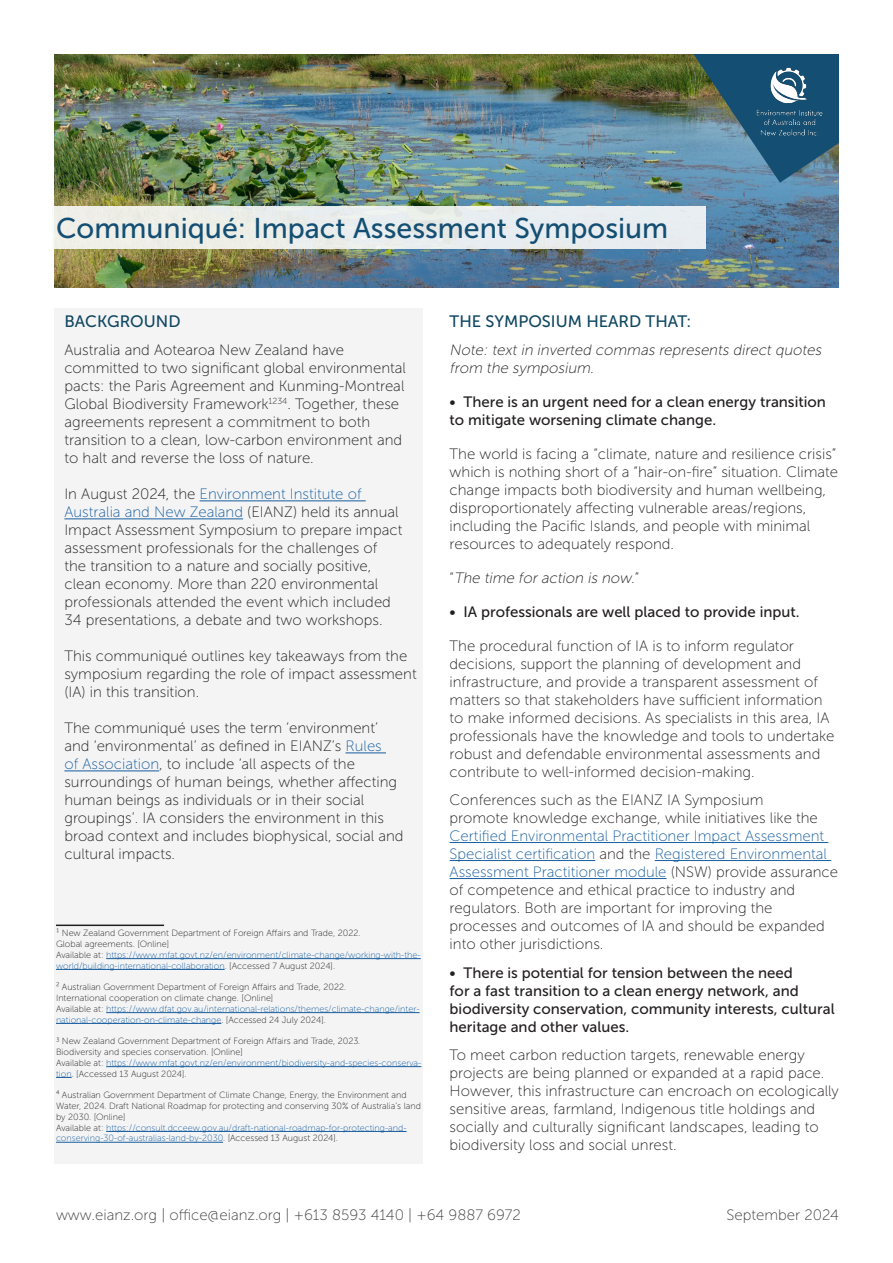
<style>
.page{position:relative;width:893px;height:1263px;background:#fff}
.page>*{position:absolute;margin:0;border:0;box-sizing:border-box;transform-origin:0 0}
.t1{font:28.5px "Museo Sans 500";color:#144f73}
.Heading_1{font:16.5px "Museo Sans 500";color:#0f4761}
.Heading_1-2{font:15px/18px "Museo Sans 100";color:#201d1e}
.Heading_1-3{font:15px/18px "Museo Sans 100";color:#231f20}
.Heading_1-4{font:15px/18px "Museo Sans 500";color:#231f20}
.Heading_1-5{font:15px/18px "Museo Sans 500";color:#201d1e}
.Heading_1-6{font:italic 15px/18px "Museo Sans 100";color:#201d1e}
.t2{font:15px "Museo Sans 100";color:#3e3e3f}
.t3{font:9px/10.8px "Museo Sans 100";color:#231f20}
.s1{color:#175d9e}
.s2{font-style:normal}
</style>
<div class="page">
<img style="left:54px;top:54px;width:785px;height:233px">
<div style="left:54px;top:308px;width:368px;height:856px;background:#f4f4f5"></div>
<hr style="left:200px;top:500px;width:166px;height:1px;background:#175d9e">
<hr style="left:64px;top:518px;width:179px;height:1px;background:#175d9e">
<hr style="left:345px;top:752px;width:41px;height:1px;background:#175d9e">
<hr style="left:64px;top:770px;width:95px;height:1px;background:#175d9e">
<hr style="left:56px;top:924px;width:108px;height:2px;background:#231f20">
<hr style="left:106px;top:958px;width:315px;height:1px;background:#175d9e">
<hr style="left:56px;top:969px;width:169px;height:1px;background:#175d9e">
<hr style="left:106px;top:1012px;width:314px;height:1px;background:#175d9e">
<hr style="left:56px;top:1023px;width:165px;height:1px;background:#175d9e">
<hr style="left:106px;top:1066px;width:315px;height:1px;background:#175d9e">
<svg style="left:56px;top:1077px;width:16px;height:1px"></svg>
<hr style="left:106px;top:1131px;width:301px;height:1px;background:#175d9e">
<hr style="left:56px;top:1142px;width:167px;height:1px;background:#175d9e">
<hr style="left:450px;top:842px;width:378px;height:1px;background:#175d9e">
<hr style="left:450px;top:860px;width:145px;height:1px;background:#175d9e">
<hr style="left:655px;top:860px;width:176px;height:1px;background:#175d9e">
<hr style="left:450px;top:878px;width:217px;height:1px;background:#175d9e">
<div style="left:53px;top:206px;width:653px;height:43px;background:#e9eded"></div>
<img style="left:693px;top:54px;width:146px;height:129px">
<img style="left:746px;top:54px;width:86px;height:100px">
<p class="t1" style="left:56px;top:212px;width:614px">Communiqué: Impact Assessment Symposium</p>
<p class="Heading_1" style="left:64px;top:312px;width:118px">BACKGROUND</p>
<p class="Heading_1-2" style="left:64px;top:341px;width:343px">Australia and Aotearoa New Zealand have committed to two significant global environmental pacts: the Paris Agreement and Kunming-Montreal Global Biodiversity Framework<sup>1234</sup>. Together, these agreements represent a commitment to both transition to a clean, low-carbon environment and to halt and reverse the loss of nature.</p>
<p class="Heading_1-2" style="left:64px;top:485px;width:339px">In August 2024, the <span class="s1">Environment Institute of Australia and New Zealand</span> (EIANZ) held its annual Impact Assessment Symposium to prepare impact assessment professionals for the challenges of the transition to a nature and socially positive, clean economy. More than 220 environmental professionals attended the event which included 34 presentations, a debate and two workshops.</p>
<p class="Heading_1-2" style="left:64px;top:647px;width:354px">This communiqué outlines key takeaways from the symposium regarding the role of impact assessment (IA) in this transition.</p>
<p class="Heading_1-2" style="left:64px;top:719px;width:341px">The communiqué uses the term ‘environment’ and ‘environmental’ as defined in EIANZ’s <span class="s1">Rules<br>of Association</span>, to include ‘all aspects of the surroundings of human beings, whether affecting human beings as individuals or in their social groupings’. IA considers the environment in this broad context and includes biophysical, social and cultural impacts.</p>
<p class="t3" style="left:56px;top:928px;width:366px">¹ New Zealand Government Department of Foreign Affairs and Trade, 2022.<br>Global agreements. [Online]<br>Available at: <span class="s1">https://www.mfat.govt.nz/en/environment/climate-change/working-with-the&shy;world/building-international-collaboration</span>. [Accessed 7 August 2024].</p>
<p class="t3" style="left:56px;top:982px;width:365px">² Australian Government Department of Foreign Affairs and Trade, 2022.<br>International cooperation on climate change. [Online]<br>Available at: <span class="s1">https://www.dfat.gov.au/international-relations/themes/climate-change/inter&shy;national-cooperation-on-climate-change</span>. [Accessed 24 July 2024].</p>
<p class="t3" style="left:56px;top:1036px;width:367px">3 New Zealand Government Department of Foreign Affairs and Trade, 2023.<br>Biodiversity and species conservation. [Online]<br>Available at: <span class="s1">https://www.mfat.govt.nz/en/environment/biodiversity-and-species-conserva&shy;tion</span>. [Accessed 13 August 2024].</p>
<p class="t3" style="left:56px;top:1090px;width:366px">⁴ Australian Government Department of Climate Change, Energy, the Environment and Water, 2024. Draft National Roadmap for protecting and conserving 30% of Australia’s land by 2030. [Online]<br>Available at: <span class="s1">https://consult.dcceew.gov.au/draft-national-roadmap-for-protecting-and&shy;conserving-30-of-australias-land-by-2030</span>. [Accessed 13 August 2024].</p>
<p class="Heading_1" style="left:450px;top:312px;width:243px">THE SYMPOSIUM HEARD THAT:</p>
<p class="Heading_1-6" style="left:450px;top:341px;width:376px">Note: text in inverted commas represents direct quotes from the symposium.</p>
<p class="Heading_1-5" style="left:450px;top:393px;width:378px">• There is an urgent need for a clean energy transition to mitigate worsening climate change.</p>
<p class="Heading_1-2" style="left:450px;top:445px;width:390px">The world is facing a “climate, nature and resilience crisis” which is nothing short of a “hair-on-fire” situation. Climate change impacts both biodiversity and human wellbeing, disproportionately affecting vulnerable areas/regions, including the Pacific Islands, and people with minimal resources to adequately respond.</p>
<p class="Heading_1-6" style="left:450px;top:569px;width:191px"><span class="s2">“</span> The time for action is now.<span class="s2">”</span></p>
<p class="Heading_1-5" style="left:450px;top:602px;width:352px">• IA professionals are well placed to provide input.</p>
<p class="Heading_1-3" style="left:450px;top:636px;width:386px">The procedural function of IA is to inform regulator decisions, support the planning of development and infrastructure, and provide a transparent assessment of matters so that stakeholders have sufficient information to make informed decisions. As specialists in this area, IA professionals have the knowledge and tools to undertake robust and defendable environmental assessments and contribute to well-informed decision-making.</p>
<p class="Heading_1-3" style="left:450px;top:791px;width:390px">Conferences such as the EIANZ IA Symposium<br>promote knowledge exchange, while initiatives like the <span class="s1">Certified Environmental Practitioner Impact Assessment Specialist certification</span> and the <span class="s1">Registered Environmental Assessment Practitioner module</span> (NSW) provide assurance of competence and ethical practice to industry and regulators. Both are important for improving the processes and outcomes of IA and should be expanded into other jurisdictions.</p>
<p class="Heading_1-4" style="left:450px;top:963px;width:387px">• There is potential for tension between the need<br>for a fast transition to a clean energy network, and biodiversity conservation, community interests, cultural heritage and other values.</p>
<p class="Heading_1-3" style="left:450px;top:1046px;width:391px">To meet carbon reduction targets, renewable energy projects are being planned or expanded at a rapid pace.<br>However, this infrastructure can encroach on ecologically sensitive areas, farmland, Indigenous title holdings and socially and culturally significant landscapes, leading to biodiversity loss and social unrest.</p>
<p class="t2" style="left:56px;top:1207px;width:466px">www.eianz.org | office@eianz.org | +613 8593 4140 | +64 9887 6972</p>
<p class="t2" style="left:726px;top:1207px;width:114px">September 2024</p>
</div>
